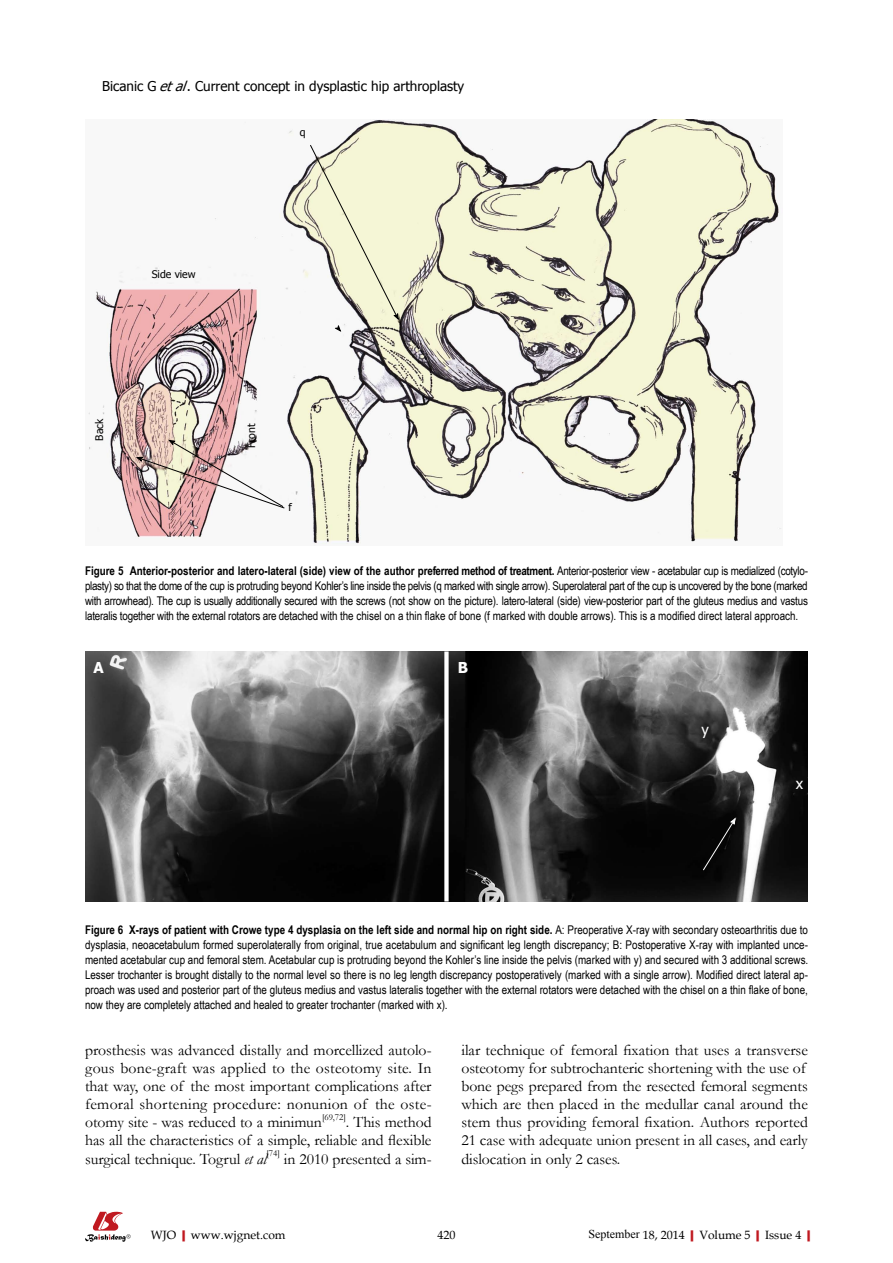
<style>
.page{position:relative;width:893px;height:1263px;background:#fff}
.page>*{position:absolute;margin:0;border:0;box-sizing:border-box;transform-origin:0 0}
.t1{font:15.75px/18.1px "Garamond";letter-spacing:-.005em;color:#000;text-align:justify}
.t2{font:15px "Tahoma";color:#fff}
.t3{font:700 15px "Tahoma";color:#fff}
.t4{font:13.5px "Tahoma";color:#000}
.t5{font:12px/15px "Arial Narrow";color:#000;text-align:justify}
.t6{font:12px "Book Antiqua";color:#000}
.t7{font:10.5px "Tahoma";color:#000}
.t8{font:9.15px "Garamond";color:#000}
.s1{font-style:italic}
.s2{font-weight:700}
.s3{font-weight:700;color:#c01920}
.s4{font-family:"Times New Roman"}
</style>
<div class="page">
<svg style="left:85px;top:1212px;width:46px;height:30px"></svg>
<img style="left:88px;top:119px;width:694px;height:425px">
<img style="left:85px;top:651px;width:723px;height:250px">
<img style="left:137px;top:440px;width:148px;height:68px">
<svg style="left:310px;top:145px;width:89px;height:186px"></svg>
<svg style="left:703px;top:818px;width:33px;height:53px;background:#111"></svg>
<div style="left:444px;top:651px;width:5px;height:250px;background:#fff"></div>
<p class="t4" style="left:102px;top:77px;width:364px">Bicanic G <span class="s1">etal</span>. Current concept in dysplastic hip arthroplasty</p>
<p class="t7" style="left:152px;top:267px;width:45px">Side view</p>
<p class="t7" style="left:300px;top:125px;width:7px">q</p>
<p class="t7" style="left:92px;top:441px;width:24px;rotate:-90deg">Back</p>
<p class="t7" style="left:244px;top:448px;width:26px;rotate:-90deg">Front</p>
<p class="t7" style="left:289px;top:500px;width:5px">f</p>
<p class="t5" style="left:85px;top:563px;width:724px"><span class="s2">Figure 5 Anterior-posterior and latero-lateral (side) view of the author preferred method of treatment.</span> Anterior-posterior view - acetabular cup is medialized (cotylo&shy;plasty) so that the dome of the cup is protruding beyond Kohler’s line inside the pelvis (q marked with single arrow). Superolateral part of the cup is uncovered by the bone (marked with arrowhead). The cup is usually additionally secured with the screws (not show on the picture). latero-lateral (side) view-posterior part of the gluteus medius and vastus lateralis together with the external rotators are detached with the chisel on a thin flake of bone (f marked with double arrows). This is a modified direct lateral approach.</p>
<p class="t3" style="left:94px;top:657px;width:12px">A</p>
<p class="t3" style="left:458px;top:657px;width:12px">B</p>
<p class="t2" style="left:701px;top:719px;width:9px">y</p>
<p class="t2" style="left:796px;top:773px;width:9px">x</p>
<p class="t5" style="left:85px;top:922px;width:725px"><span class="s2">Figure 6 X-rays of patient with Crowe type 4 dysplasia on the left side and normal hip on right side.</span> A: Preoperative X-ray with secondary osteoarthritis due to dysplasia, neoacetabulum formed superolaterally from original, true acetabulum and significant leg length discrepancy; B: Postoperative X-ray with implanted unce&shy;mented acetabular cup and femoral stem. Acetabular cup is protruding beyond the Kohler’s line inside the pelvis (marked with y) and secured with 3 additional screws.<br>Lesser trochanter is brought distally to the normal level so there is no leg length discrepancy postoperatively (marked with a single arrow). Modified direct lateral ap&shy;proach was used and posterior part of the gluteus medius and vastus lateralis together with the external rotators were detached with the chisel on a thin flake of bone, now they are completely attached and healed to greater trochanter (marked with x).</p>
<p class="t1" style="left:85px;top:1040px;width:348px">prosthesis was advanced distally and morcellized autolo&shy;gous bone-graft was applied to the osteotomy site. In that way, one of the most important complications after femoral shortening procedure: nonunion of the oste&shy;otomy site - was reduced to a minimun</p>
<p class="t8" style="left:322px;top:1111px;width:25px">[69,72]</p>
<p class="t1" style="left:85px;top:1113px;width:348px;text-indent:261px">. This method has all the characteristics of a simple, reliable and flexible surgical technique. Togrul <span class="s1">et al</span></p>
<p class="t8" style="left:266px;top:1147px;width:15px">[74]</p>
<p class="t1" style="left:284px;top:1149px;width:149px">in 2010 presented a sim-</p>
<p class="t1" style="left:461px;top:1040px;width:348px;text-align:left">ilar technique of femoral fixation that uses a transverse osteotomy for subtrochanteric shortening with the use of bone pegs prepared from the resected femoral segments which are then placed in the medullar canal around the stem thus providing femoral fixation. Authors reported 21 case with adequate union present in all cases, and early dislocation in only 2 cases.</p>
<p class="t6" style="left:151px;top:1226px;width:136px">WJO<span class="s3">|</span>www.wjgnet.com</p>
<p class="t6" style="left:437px;top:1226px;width:19px">420</p>
<p class="t6" style="left:588px;top:1226px;width:229px"><span class="s4">September</span> 18, 2014<span class="s3">|</span>Volume 5<span class="s3">|</span>Issue 4<span class="s3">|</span></p>
</div>
